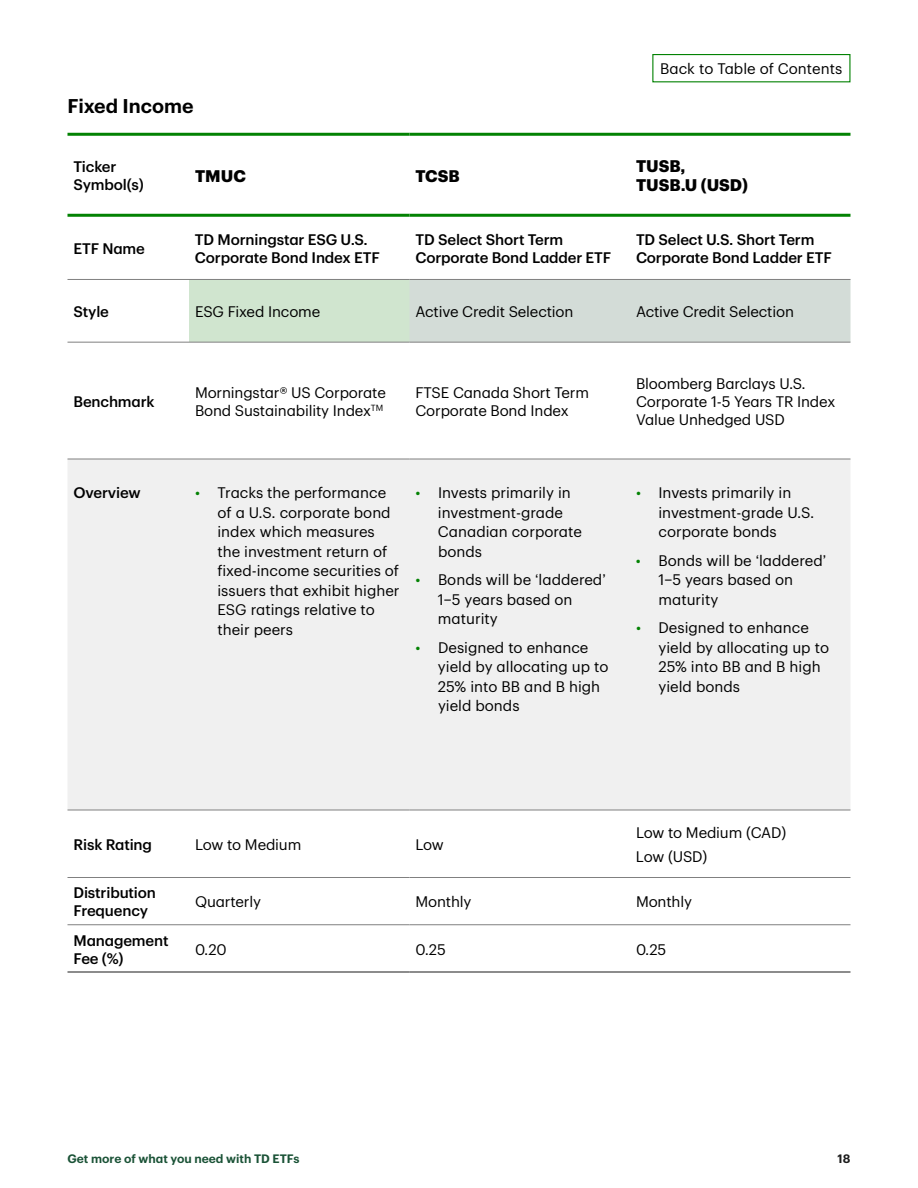
<style>
.page{position:relative;width:918px;height:1188px;background:#fff}
.page>*{position:absolute;margin:0;border:0;box-sizing:border-box;transform-origin:0 0}
.t1{font:600 19.5px "TD Graphik";color:#000}
.t2{font:700 16.5px/19.5px "TD Graphik";color:#000}
.t3{font:15px/19.5px "TD Graphik";color:#000}
.t4{font:500 15px/18px "TD Graphik";letter-spacing:-.01em;color:#000}
.t5{font:600 12px "TD Graphik";color:#1a5236}
.t6{font:600 12px "TD Graphik";color:#1c1c1c}
.s1{color:#038203}
</style>
<div class="page">
<div style="left:189px;top:279px;width:221px;height:63px;background:#d0e5cf"></div>
<div style="left:410px;top:280px;width:440px;height:62px;background:#d3dcd7"></div>
<div style="left:68px;top:460px;width:782px;height:350px;background:#f0f0f0"></div>
<hr style="left:189px;top:810px;width:221px;height:1px;background:#808080">
<hr style="left:410px;top:810px;width:220px;height:1px;background:#808080">
<hr style="left:630px;top:810px;width:220px;height:1px;background:#808080">
<hr style="left:68px;top:133px;width:121px;height:3px;background:#038203">
<hr style="left:189px;top:133px;width:221px;height:3px;background:#038203">
<hr style="left:410px;top:133px;width:220px;height:3px;background:#038203">
<hr style="left:630px;top:133px;width:220px;height:3px;background:#038203">
<hr style="left:68px;top:214px;width:121px;height:3px;background:#038203">
<hr style="left:189px;top:214px;width:221px;height:3px;background:#038203">
<hr style="left:410px;top:214px;width:220px;height:3px;background:#038203">
<hr style="left:630px;top:214px;width:220px;height:3px;background:#038203">
<hr style="left:68px;top:342px;width:121px;height:1px;background:#808080">
<hr style="left:189px;top:342px;width:221px;height:1px;background:#808080">
<hr style="left:410px;top:342px;width:220px;height:1px;background:#808080">
<hr style="left:630px;top:342px;width:220px;height:1px;background:#808080">
<hr style="left:189px;top:459px;width:221px;height:1px;background:#808080">
<hr style="left:410px;top:459px;width:220px;height:1px;background:#808080">
<hr style="left:630px;top:459px;width:220px;height:1px;background:#808080">
<hr style="left:189px;top:279px;width:221px;height:1px;background:#808080">
<hr style="left:410px;top:279px;width:220px;height:1px;background:#808080">
<hr style="left:630px;top:279px;width:220px;height:1px;background:#808080">
<hr style="left:189px;top:877px;width:221px;height:1px;background:#808080">
<hr style="left:410px;top:877px;width:220px;height:1px;background:#808080">
<hr style="left:630px;top:877px;width:220px;height:1px;background:#808080">
<hr style="left:68px;top:459px;width:121px;height:1px;background:#808080">
<hr style="left:68px;top:810px;width:121px;height:1px;background:#808080">
<hr style="left:68px;top:877px;width:121px;height:1px;background:#808080">
<hr style="left:68px;top:279px;width:121px;height:1px;background:#808080">
<hr style="left:68px;top:924px;width:121px;height:1px;background:#808080">
<hr style="left:189px;top:924px;width:221px;height:1px;background:#808080">
<hr style="left:410px;top:924px;width:220px;height:1px;background:#808080">
<hr style="left:630px;top:924px;width:220px;height:1px;background:#808080">
<hr style="left:68px;top:972px;width:121px;height:1px;background:#1a1a1a">
<hr style="left:189px;top:972px;width:221px;height:1px;background:#1a1a1a">
<hr style="left:410px;top:972px;width:220px;height:1px;background:#1a1a1a">
<hr style="left:630px;top:972px;width:220px;height:1px;background:#1a1a1a">
<div style="left:652px;top:54px;width:198px;height:28px;border:1px solid #038203"></div>
<h1 class="t1" style="left:68px;top:91px;width:127px">Fixed Income</h1>
<p class="t3" style="left:660px;top:58px;width:184px">Back to Table of Contents</p>
<p class="t4" style="left:74px;top:156px;width:72px">Ticker<br>Symbol(s)</p>
<p class="t2" style="left:195px;top:165px;width:52px">TMUC</p>
<p class="t2" style="left:416px;top:165px;width:46px">TCSB</p>
<p class="t2" style="left:636px;top:155px;width:114px">TUSB,<br>TUSB.U (USD)</p>
<p class="t4" style="left:73px;top:239px;width:73px">ETF Name</p>
<p class="t4" style="left:195px;top:230px;width:186px">TD Morningstar ESG U.S.<br>Corporate Bond Index ETF</p>
<p class="t4" style="left:416px;top:230px;width:197px">TD Select Short Term<br>Corporate Bond Ladder ETF</p>
<p class="t4" style="left:636px;top:230px;width:197px">TD Select U.S. Short Term<br>Corporate Bond Ladder ETF</p>
<p class="t4" style="left:74px;top:301px;width:37px">Style</p>
<p class="t3" style="left:195px;top:301px;width:127px">ESG Fixed Income</p>
<p class="t3" style="left:416px;top:301px;width:159px">Active Credit Selection</p>
<p class="t3" style="left:636px;top:301px;width:159px">Active Credit Selection</p>
<p class="t4" style="left:74px;top:391px;width:83px">Benchmark</p>
<p class="t3" style="left:195px;top:382px;width:192px;line-height:18px">Morningstar® US Corporate<br>Bond Sustainability Index<sup>TM</sup></p>
<p class="t3" style="left:416px;top:382px;width:175px;line-height:18px">FTSE Canada Short Term<br>Corporate Bond Index</p>
<p class="t3" style="left:636px;top:373px;width:201px;line-height:18px">Bloomberg Barclays U.S.<br>Corporate 1-5 Years TR Index<br>Value Unhedged USD</p>
<p class="t4" style="left:74px;top:483px;width:69px">Overview</p>
<p class="t3" style="left:218px;top:482px;width:184px;text-indent:-22px"><span class="s1">•</span> Tracks the performance of a U.S. corporate bond index which measures the investment return of fixed-income securities of issuers that exhibit higher<br>ESG ratings relative to their peers</p>
<p class="t3" style="left:438px;top:482px;width:145px;text-indent:-22px"><span class="s1">•</span> Invests primarily in investment-grade<br>Canadian corporate bonds</p>
<p class="t3" style="left:438px;top:569px;width:169px;text-indent:-22px"><span class="s1">•</span> Bonds will be ‘laddered’<br>1–5 years based on maturity</p>
<p class="t3" style="left:438px;top:636px;width:172px;text-indent:-22px"><span class="s1">•</span> Designed to enhance yield by allocating up to<br>25% into BB and B high yield bonds</p>
<p class="t3" style="left:658px;top:482px;width:157px;text-indent:-22px"><span class="s1">•</span> Invests primarily in investment-grade U.S. corporate bonds</p>
<p class="t3" style="left:658px;top:549px;width:169px;text-indent:-22px"><span class="s1">•</span> Bonds will be ‘laddered’<br>1–5 years based on maturity</p>
<p class="t3" style="left:658px;top:617px;width:172px;text-indent:-22px"><span class="s1">•</span> Designed to enhance yield by allocating up to<br>25% into BB and B high yield bonds</p>
<p class="t4" style="left:74px;top:834px;width:80px">Risk Rating</p>
<p class="t3" style="left:195px;top:833px;width:108px">Low to Medium</p>
<p class="t3" style="left:416px;top:833px;width:30px">Low</p>
<p class="t3" style="left:636px;top:818px;width:152px;line-height:24.8px">Low to Medium (CAD)<br>Low (USD)</p>
<p class="t4" style="left:74px;top:883px;width:84px">Distribution<br>Frequency</p>
<p class="t3" style="left:195px;top:891px;width:68px">Quarterly</p>
<p class="t3" style="left:416px;top:891px;width:58px">Monthly</p>
<p class="t3" style="left:636px;top:891px;width:58px">Monthly</p>
<p class="t4" style="left:74px;top:930px;width:97px">Management<br>Fee (%)</p>
<p class="t3" style="left:195px;top:938px;width:33px">0.20</p>
<p class="t3" style="left:416px;top:938px;width:32px">0.25</p>
<p class="t3" style="left:636px;top:938px;width:32px">0.25</p>
<p class="t5" style="left:68px;top:1150px;width:234px">Get more of what you need with TD ETFs</p>
<p class="t6" style="left:838px;top:1150px;width:14px">18</p>
</div>
